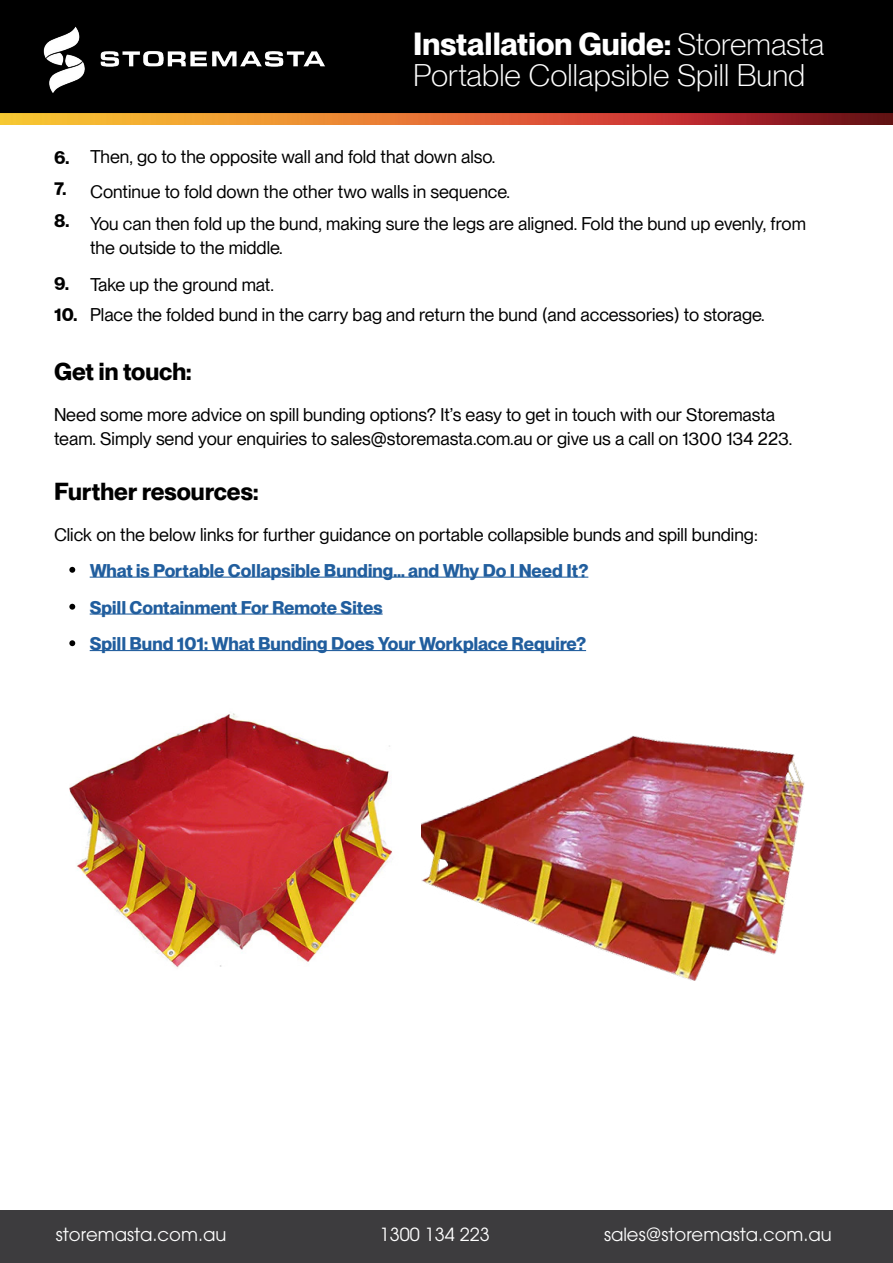
<style>
.page{position:relative;width:893px;height:1263px;background:#fff}
.page>*{position:absolute;margin:0;border:0;box-sizing:border-box;transform-origin:0 0}
.t1{font:300 31.2px/31.2px "PP Neue Montreal TT";color:#fff}
.t2{font:700 24px "PP Neue Montreal TT";color:#000}
.t3{font:18px/24px "PP Neue Montreal TT";color:#000}
.t4{font:700 18px/36.8px "PP Neue Montreal TT";color:#215e9e}
.t5{font:18px "ITC Avant Garde Pro";color:#fff}
.t6{font:700 18px/31.5px "PP Neue Montreal TT";color:#000}
.s1{font-weight:700}
</style>
<div class="page">
<img style="left:0;top:113px;width:892px;height:12px">
<div style="left:0;top:0;width:893px;height:113px;background:#000"></div>
<img style="left:40px;top:14px;width:315px;height:80px">
<hr style="left:90px;top:577px;width:498px;height:1px;background:#215e9e">
<svg style="left:69px;top:567px;width:6px;height:6px"></svg>
<hr style="left:90px;top:613px;width:293px;height:2px;background:#215e9e">
<svg style="left:69px;top:604px;width:6px;height:6px"></svg>
<hr style="left:90px;top:650px;width:496px;height:1px;background:#215e9e">
<svg style="left:69px;top:640px;width:6px;height:6px"></svg>
<div style="left:0;top:1210px;width:893px;height:53px;background:#3d3c3e"></div>
<img style="left:69px;top:713px;width:323px;height:256px">
<img style="left:421px;top:736px;width:383px;height:245px">
<h1 class="t1" style="left:413px;top:28px;width:413px"><span class="s1">Installation Guide:</span> Storemasta<br>Portable Collapsible Spill Bund</h1>
<p class="t3" style="left:90px;top:140px;width:422px;line-height:34.2px">Then, go to the opposite wall and fold that down also.<br>Continue to fold down the other two walls in sequence.</p>
<p class="t3" style="left:90px;top:212px;width:717px">You can then fold up the bund, making sure the legs are aligned. Fold the bund up evenly, from the outside to the middle.</p>
<p class="t3" style="left:90px;top:270px;width:676px;line-height:29.7px">Take up the ground mat.<br>Place the folded bund in the carry bag and return the bund (and accessories) to storage.</p>
<h2 class="t2" style="left:54px;top:357px;width:139px">Get in touch:</h2>
<p class="t3" style="left:54px;top:402px;width:740px">Need some more advice on spill bunding options? It’s easy to get in touch with our Storemasta team. Simply send your enquiries to sales@storemasta.com.au or give us a call on 1300 134 223.</p>
<h2 class="t2" style="left:54px;top:477px;width:206px">Further resources:</h2>
<p class="t3" style="left:54px;top:523px;width:705px">Click on the below links for further guidance on portable collapsible bunds and spill bunding:</p>
<p class="t4" style="left:90px;top:552px;width:500px">What is Portable Collapsible Bunding… and Why Do I Need It?<br>Spill Containment For Remote Sites<br>Spill Bund 101: What Bunding Does Your Workplace Require?</p>
<p class="t6" style="left:54px;top:142px;width:17px">6.<br>7.<br>8.</p>
<p class="t6" style="left:54px;top:268px;width:25px">9.<br>10.</p>
<p class="t5" style="left:56px;top:1223px;width:172px">storemasta.com.au</p>
<p class="t5" style="left:380px;top:1223px;width:112px">1300 134 223</p>
<p class="t5" style="left:604px;top:1223px;width:229px">sales@storemasta.com.au</p>
</div>
